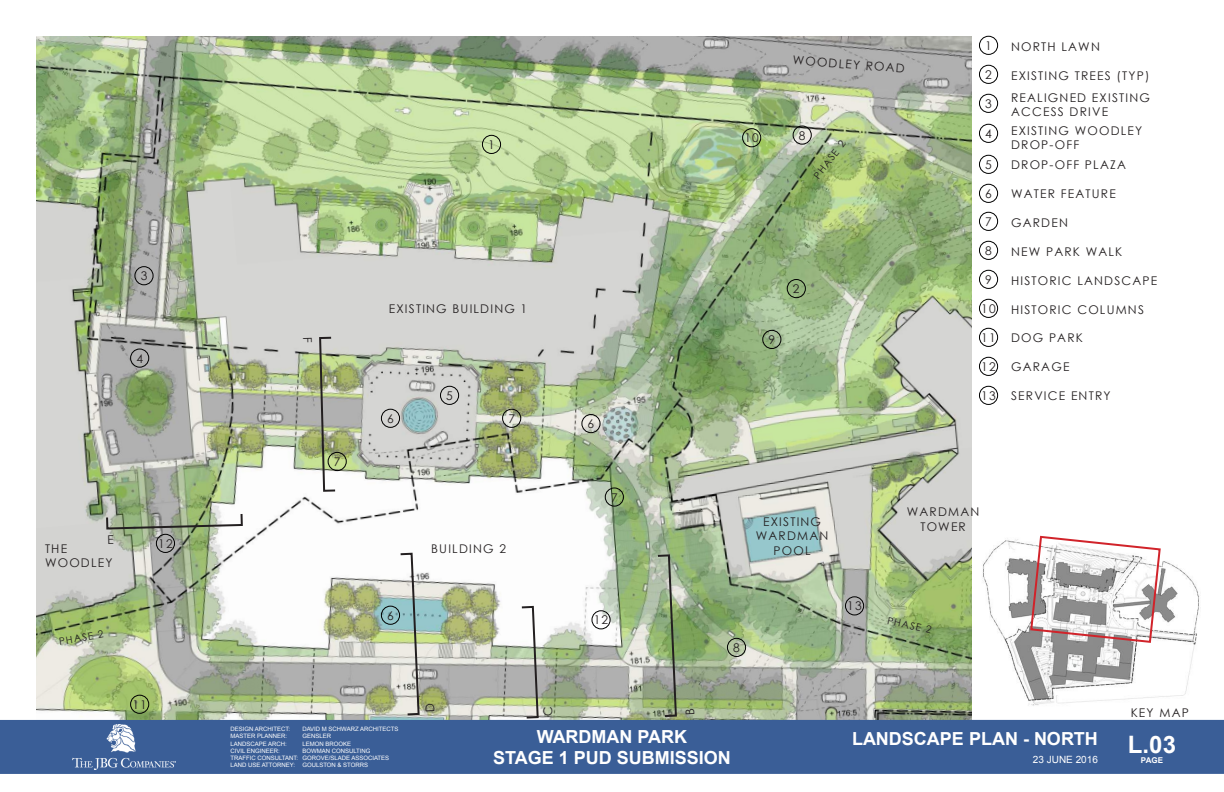
<style>
.page{position:relative;width:1224px;height:792px;background:#fff}
.page>*{position:absolute;margin:0;border:0;box-sizing:border-box;transform-origin:0 0}
.t1{font:700 24px "Arial";color:#fff}
.t2{font:700 18px/21.6px "Arial";color:#fff;text-align:center}
.t3{font:12px/14.4px "Century Gothic";letter-spacing:.1em;color:#231f20}
.t4{font:10px "Century Gothic";color:#231f20}
.t5{font:10px "Arial";color:#fff}
.t6{font:700 8px "Arial";color:#fff}
.t7{font:6px/7.2px "Arial";color:#fff}
</style>
<div class="page">
<img style="left:36px;top:36px;width:936px;height:684px">
<img style="left:972px;top:539px;width:252px;height:181px">
<div style="left:979px;top:36px;width:19px;height:19px;border:1px solid #000;border-radius:50%"></div>
<div style="left:482px;top:135px;width:19px;height:19px;border:1px solid #000;border-radius:50%"></div>
<div style="left:979px;top:65px;width:19px;height:19px;border:1px solid #000;border-radius:50%"></div>
<div style="left:787px;top:279px;width:19px;height:19px;border:1px solid #000;border-radius:50%"></div>
<div style="left:979px;top:94px;width:19px;height:19px;border:1px solid #000;border-radius:50%"></div>
<div style="left:135px;top:266px;width:18px;height:19px;border:1px solid #000;border-radius:50%"></div>
<div style="left:979px;top:124px;width:19px;height:19px;border:1px solid #000;border-radius:50%"></div>
<div style="left:130px;top:349px;width:19px;height:18px;border:1px solid #000;border-radius:50%"></div>
<div style="left:979px;top:155px;width:19px;height:19px;border:1px solid #000;border-radius:50%"></div>
<div style="left:440px;top:386px;width:19px;height:19px;border:1px solid #000;border-radius:50%"></div>
<div style="left:979px;top:184px;width:19px;height:19px;border:1px solid #000;border-radius:50%"></div>
<div style="left:381px;top:606px;width:19px;height:19px;border:1px solid #000;border-radius:50%"></div>
<div style="left:381px;top:409px;width:19px;height:19px;border:1px solid #000;border-radius:50%"></div>
<div style="left:582px;top:414px;width:18px;height:19px;border:1px solid #000;border-radius:50%"></div>
<div style="left:979px;top:212px;width:19px;height:19px;border:1px solid #000;border-radius:50%"></div>
<div style="left:502px;top:409px;width:19px;height:19px;border:1px solid #000;border-radius:50%"></div>
<div style="left:605px;top:488px;width:19px;height:18px;border:1px solid #000;border-radius:50%"></div>
<div style="left:328px;top:452px;width:19px;height:19px;border:1px solid #000;border-radius:50%"></div>
<div style="left:979px;top:241px;width:19px;height:19px;border:1px solid #000;border-radius:50%"></div>
<div style="left:793px;top:126px;width:19px;height:18px;border:1px solid #000;border-radius:50%"></div>
<div style="left:727px;top:638px;width:19px;height:19px;border:1px solid #000;border-radius:50%"></div>
<div style="left:979px;top:270px;width:19px;height:19px;border:1px solid #000;border-radius:50%"></div>
<div style="left:763px;top:330px;width:18px;height:19px;border:1px solid #000;border-radius:50%"></div>
<div style="left:979px;top:299px;width:19px;height:19px;border:1px solid #000;border-radius:50%"></div>
<div style="left:742px;top:128px;width:19px;height:19px;border:1px solid #000;border-radius:50%"></div>
<div style="left:979px;top:328px;width:19px;height:19px;border:1px solid #000;border-radius:50%"></div>
<div style="left:130px;top:695px;width:19px;height:19px;border:1px solid #000;border-radius:50%"></div>
<div style="left:979px;top:357px;width:19px;height:19px;border:1px solid #000;border-radius:50%"></div>
<div style="left:592px;top:611px;width:18px;height:18px;border:1px solid #000;border-radius:50%"></div>
<div style="left:156px;top:534px;width:19px;height:19px;border:1px solid #000;border-radius:50%"></div>
<div style="left:979px;top:386px;width:19px;height:19px;border:1px solid #000;border-radius:50%"></div>
<div style="left:845px;top:597px;width:19px;height:18px;border:1px solid #000;border-radius:50%"></div>
<svg style="left:1029px;top:535px;width:133px;height:109px"></svg>
<svg style="left:656px;top:553px;width:22px;height:165px;background:#8fa17e"></svg>
<svg style="left:318px;top:336px;width:19px;height:157px;background:#a7ad93"></svg>
<div style="left:0;top:720px;width:1224px;height:54px;background:#3a5e97"></div>
<img style="left:72px;top:725px;width:104px;height:44px">
<svg style="left:520px;top:605px;width:33px;height:115px"></svg>
<svg style="left:686px;top:709px;width:8px;height:5px"></svg>
<svg style="left:399px;top:552px;width:36px;height:164px;background:#bfc9bf"></svg>
<svg style="left:105px;top:512px;width:139px;height:32px"></svg>
<svg style="left:303px;top:338px;width:9px;height:5px"></svg>
<p class="t3" style="left:141px;top:269px;width:8px">3</p>
<p class="t3" style="left:136px;top:351px;width:8px">4</p>
<p class="t3" style="left:45px;top:541px;width:24px">THE</p>
<p class="t3" style="left:45px;top:555px;width:69px">WOODLEY</p>
<p class="t3" style="left:158px;top:536px;width:16px">12</p>
<p class="t4" style="left:58px;top:634px;width:46px;rotate:-10deg">PHASE 2</p>
<p class="t3" style="left:132px;top:697px;width:16px">11</p>
<p class="t3" style="left:488px;top:137px;width:8px">1</p>
<p class="t3" style="left:334px;top:454px;width:8px">7</p>
<p class="t3" style="left:389px;top:301px;width:140px">EXISTING BUILDING 1</p>
<p class="t3" style="left:387px;top:411px;width:8px">6</p>
<p class="t3" style="left:446px;top:388px;width:8px">5</p>
<p class="t3" style="left:508px;top:411px;width:8px">7</p>
<p class="t3" style="left:387px;top:608px;width:8px">6</p>
<p class="t3" style="left:431px;top:541px;width:76px">BUILDING 2</p>
<p class="t3" style="left:588px;top:416px;width:8px">6</p>
<p class="t3" style="left:611px;top:490px;width:8px">7</p>
<p class="t3" style="left:594px;top:613px;width:16px">12</p>
<p class="t3" style="left:744px;top:131px;width:16px">10</p>
<p class="t3" style="left:793px;top:53px;width:114px;rotate:4deg">WOODLEY ROAD</p>
<p class="t3" style="left:799px;top:128px;width:8px">8</p>
<p class="t4" style="left:810px;top:173px;width:46px;rotate:-52deg">PHASE 2</p>
<p class="t3" style="left:769px;top:332px;width:8px">9</p>
<p class="t3" style="left:793px;top:281px;width:8px">2</p>
<p class="t3" style="left:985px;top:38px;width:8px">1</p>
<p class="t3" style="left:985px;top:67px;width:8px">2</p>
<p class="t3" style="left:985px;top:96px;width:8px">3</p>
<p class="t3" style="left:985px;top:126px;width:8px">4</p>
<p class="t3" style="left:985px;top:157px;width:8px">5</p>
<p class="t3" style="left:985px;top:186px;width:8px">6</p>
<p class="t3" style="left:985px;top:214px;width:8px">7</p>
<p class="t3" style="left:985px;top:243px;width:8px">8</p>
<p class="t3" style="left:985px;top:272px;width:8px">9</p>
<p class="t3" style="left:981px;top:301px;width:16px">10</p>
<p class="t3" style="left:981px;top:330px;width:16px">11</p>
<p class="t3" style="left:981px;top:359px;width:16px">12</p>
<p class="t3" style="left:981px;top:388px;width:16px">13</p>
<p class="t3" style="left:1011px;top:39px;width:90px">NORTH LAWN</p>
<p class="t3" style="left:1011px;top:68px;width:140px">EXISTING TREES (TYP)</p>
<p class="t3" style="left:1011px;top:90px;width:140px">REALIGNED EXISTING</p>
<p class="t3" style="left:1011px;top:104px;width:99px">ACCESS DRIVE</p>
<p class="t3" style="left:1011px;top:123px;width:133px">EXISTING WOODLEY<br>DROP-OFF</p>
<p class="t3" style="left:1011px;top:157px;width:116px">DROP-OFF PLAZA</p>
<p class="t3" style="left:1011px;top:186px;width:106px">WATER FEATURE</p>
<p class="t3" style="left:1011px;top:215px;width:58px">GARDEN</p>
<p class="t3" style="left:1011px;top:244px;width:113px">NEW PARK WALK</p>
<p class="t3" style="left:1011px;top:273px;width:148px">HISTORIC LANDSCAPE</p>
<p class="t3" style="left:1011px;top:302px;width:134px">HISTORIC COLUMNS</p>
<p class="t3" style="left:1011px;top:330px;width:73px">DOG PARK</p>
<p class="t3" style="left:1011px;top:359px;width:60px">GARAGE</p>
<p class="t3" style="left:1011px;top:388px;width:101px">SERVICE ENTRY</p>
<p class="t3" style="left:763px;top:514px;width:59px">EXISTING</p>
<p class="t3" style="left:756px;top:529px;width:74px">WARDMAN</p>
<p class="t3" style="left:774px;top:543px;width:39px">POOL</p>
<p class="t3" style="left:733px;top:640px;width:8px">8</p>
<p class="t3" style="left:847px;top:599px;width:16px">13</p>
<p class="t3" style="left:907px;top:505px;width:74px">WARDMAN</p>
<p class="t3" style="left:920px;top:519px;width:47px">TOWER</p>
<p class="t4" style="left:889px;top:613px;width:46px;rotate:12deg">PHASE 2</p>
<p class="t3" style="left:1131px;top:705px;width:60px">KEY MAP</p>
<p class="t7" style="left:230px;top:726px;width:61px">DESIGN ARCHITECT:</p>
<p class="t7" style="left:302px;top:726px;width:98px">DAVID M SCHWARZ ARCHITECTS</p>
<p class="t7" style="left:230px;top:733px;width:58px">MASTER PLANNER:</p>
<p class="t7" style="left:302px;top:733px;width:30px">GENSLER</p>
<p class="t7" style="left:230px;top:740px;width:58px">LANDSCAPE ARCH:</p>
<p class="t7" style="left:302px;top:740px;width:50px">LEMON BROOKE</p>
<p class="t7" style="left:230px;top:747px;width:51px">CIVIL ENGINEER:</p>
<p class="t7" style="left:230px;top:747px;width:160px;text-indent:72px">BOWMAN CONSULTING<br>TRAFFIC CONSULTANT: GOROVE/SLADE ASSOCIATES<br>LAND USE ATTORNEY: GOULSTON &amp; STORRS</p>
<h2 class="t2" style="left:493px;top:726px;width:239px">WARDMAN PARK<br>STAGE 1 PUD SUBMISSION</h2>
<h1 class="t1" style="left:1128px;top:729px;width:50px">L.03</h1>
<p class="t2" style="left:852px;top:729px;width:247px">LANDSCAPE PLAN - NORTH</p>
<p class="t5" style="left:1033px;top:753px;width:67px">23 JUNE 2016</p>
<p class="t6" style="left:1141px;top:755px;width:24px">PAGE</p>
</div>
